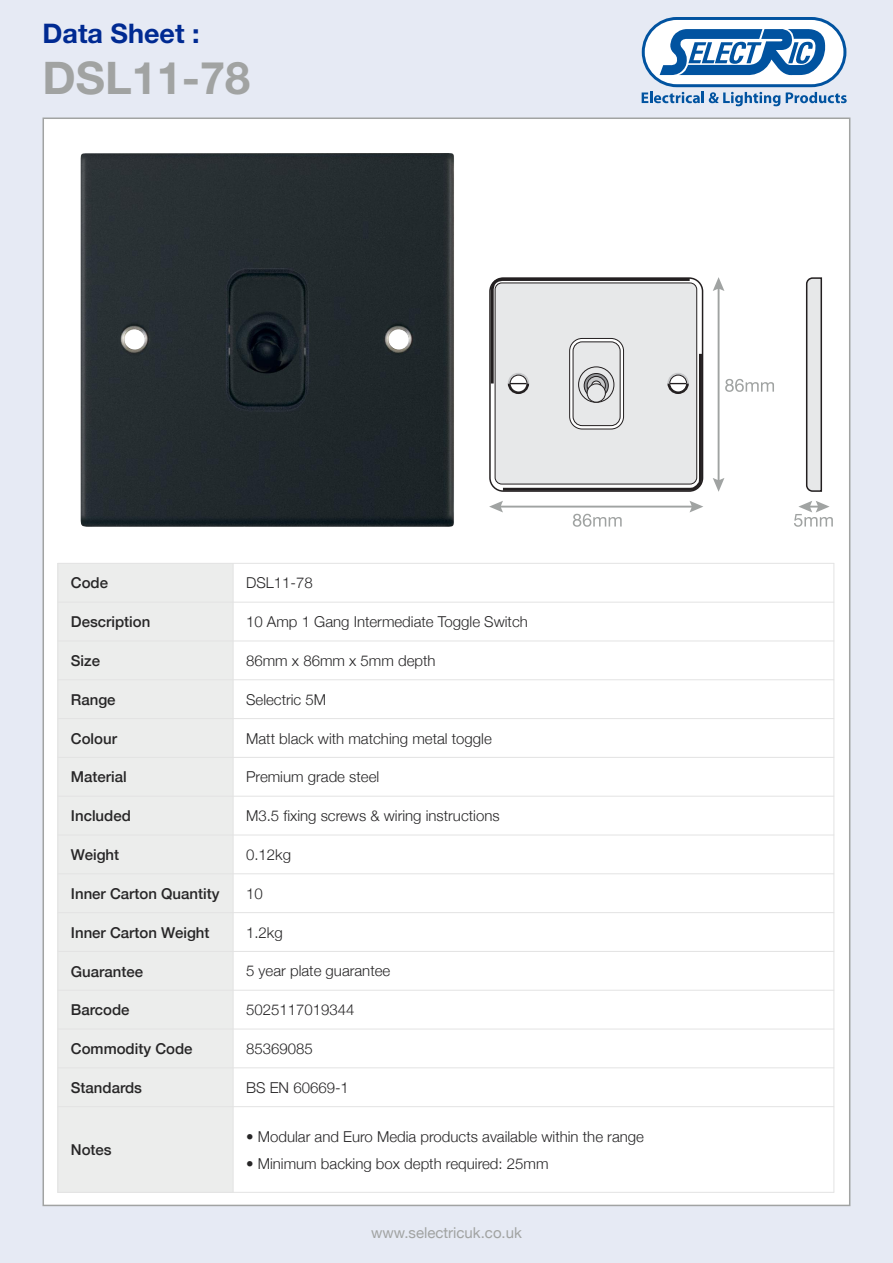
<style>
.page{position:relative;width:893px;height:1263px;background:#e6eaf4}
.page>*{position:absolute;margin:0;border:0;box-sizing:border-box;transform-origin:0 0}
.t1{font:700 45px "Helvetica Neue";color:#a1a3a2}
.t2{font:700 27px "Helvetica Neue";color:#002a92}
.t3{font:300 15px "Helvetica Neue";color:#272627}
.t4{font:500 15px "Helvetica Neue";color:#272627}
.t5{font:15px "Helvetica Neue";color:#a1a3a2}
</style>
<div class="page">
<div style="left:44px;top:119px;width:805px;height:1086px;background:#fff"></div>
<svg style="left:642px;top:17px;width:205px;height:89px"></svg>
<div style="left:58px;top:563px;width:175px;height:39px;background:#ecedec"></div>
<div style="left:58px;top:602px;width:175px;height:39px;background:#ecedec"></div>
<div style="left:58px;top:641px;width:175px;height:39px;background:#ecedec"></div>
<div style="left:58px;top:680px;width:175px;height:38px;background:#ecedec"></div>
<div style="left:58px;top:718px;width:175px;height:39px;background:#ecedec"></div>
<div style="left:58px;top:757px;width:175px;height:39px;background:#ecedec"></div>
<div style="left:58px;top:796px;width:175px;height:39px;background:#ecedec"></div>
<div style="left:58px;top:835px;width:175px;height:39px;background:#ecedec"></div>
<div style="left:58px;top:874px;width:175px;height:39px;background:#ecedec"></div>
<div style="left:58px;top:913px;width:175px;height:38px;background:#ecedec"></div>
<div style="left:58px;top:951px;width:175px;height:39px;background:#ecedec"></div>
<div style="left:58px;top:990px;width:175px;height:39px;background:#ecedec"></div>
<div style="left:58px;top:1029px;width:175px;height:39px;background:#ecedec"></div>
<div style="left:58px;top:1068px;width:175px;height:39px;background:#ecedec"></div>
<div style="left:58px;top:1107px;width:175px;height:85px;background:#ecedec"></div>
<hr style="left:58px;top:563px;width:1px;height:629px;background:#e3e3e3">
<hr style="left:233px;top:563px;width:1px;height:629px;background:#e3e3e3">
<hr style="left:834px;top:563px;width:1px;height:629px;background:#e3e3e3">
<hr style="left:58px;top:563px;width:776px;height:1px;background:#e3e3e3">
<hr style="left:58px;top:602px;width:776px;height:1px;background:#e3e3e3">
<hr style="left:58px;top:641px;width:776px;height:1px;background:#e3e3e3">
<hr style="left:58px;top:679px;width:776px;height:1px;background:#e3e3e3">
<hr style="left:58px;top:718px;width:776px;height:1px;background:#e3e3e3">
<hr style="left:58px;top:757px;width:776px;height:1px;background:#e3e3e3">
<hr style="left:58px;top:796px;width:776px;height:1px;background:#e3e3e3">
<hr style="left:58px;top:835px;width:776px;height:1px;background:#e3e3e3">
<hr style="left:58px;top:873px;width:776px;height:1px;background:#e3e3e3">
<hr style="left:58px;top:912px;width:776px;height:1px;background:#e3e3e3">
<hr style="left:58px;top:951px;width:776px;height:1px;background:#e3e3e3">
<hr style="left:58px;top:990px;width:776px;height:1px;background:#e3e3e3">
<hr style="left:58px;top:1029px;width:776px;height:1px;background:#e3e3e3">
<hr style="left:58px;top:1067px;width:776px;height:1px;background:#e3e3e3">
<hr style="left:58px;top:1106px;width:776px;height:1px;background:#e3e3e3">
<hr style="left:58px;top:1192px;width:776px;height:1px;background:#e3e3e3">
<svg style="left:713px;top:277px;width:61px;height:215px"></svg>
<svg style="left:489px;top:501px;width:214px;height:26px"></svg>
<svg style="left:794px;top:501px;width:39px;height:26px"></svg>
<svg style="left:806px;top:277px;width:17px;height:215px;background:#c4c4c5"></svg>
<svg style="left:489px;top:277px;width:214px;height:215px;background:#d5d5d6"></svg>
<img style="left:81px;top:153px;width:373px;height:374px">
<h2 class="t2" style="left:43px;top:17px;width:159px">Data Sheet :</h2>
<h1 class="t1" style="left:43px;top:50px;width:209px">DSL11-78</h1>
<p class="t4" style="left:71px;top:574px;width:39px">Code</p>
<p class="t3" style="left:246px;top:574px;width:68px">DSL11-78</p>
<p class="t4" style="left:71px;top:613px;width:81px">Description</p>
<p class="t3" style="left:246px;top:613px;width:283px">10 Amp 1 Gang Intermediate Toggle Switch</p>
<p class="t4" style="left:71px;top:651px;width:31px">Size</p>
<p class="t3" style="left:246px;top:651px;width:191px">86mm x 86mm x 5mm depth</p>
<p class="t4" style="left:71px;top:690px;width:46px">Range</p>
<p class="t3" style="left:246px;top:690px;width:82px">Selectric 5M</p>
<p class="t4" style="left:71px;top:729px;width:48px">Colour</p>
<p class="t3" style="left:246px;top:729px;width:247px">Matt black with matching metal toggle</p>
<p class="t4" style="left:71px;top:768px;width:57px">Material</p>
<p class="t3" style="left:246px;top:768px;width:135px">Premium grade steel</p>
<p class="t4" style="left:71px;top:807px;width:62px">Included</p>
<p class="t3" style="left:246px;top:807px;width:255px">M3.5 fixing screws &amp; wiring instructions</p>
<p class="t4" style="left:71px;top:845px;width:50px">Weight</p>
<p class="t3" style="left:246px;top:845px;width:47px">0.12kg</p>
<p class="t4" style="left:71px;top:884px;width:150px">Inner Carton Quantity</p>
<p class="t3" style="left:246px;top:884px;width:18px">10</p>
<p class="t4" style="left:71px;top:923px;width:140px">Inner Carton Weight</p>
<p class="t3" style="left:246px;top:923px;width:38px">1.2kg</p>
<p class="t4" style="left:71px;top:962px;width:74px">Guarantee</p>
<p class="t3" style="left:246px;top:962px;width:146px">5 year plate guarantee</p>
<p class="t4" style="left:71px;top:1001px;width:60px">Barcode</p>
<p class="t3" style="left:246px;top:1001px;width:110px">5025117019344</p>
<p class="t4" style="left:71px;top:1039px;width:123px">Commodity Code</p>
<p class="t3" style="left:246px;top:1039px;width:68px">85369085</p>
<p class="t4" style="left:71px;top:1078px;width:73px">Standards</p>
<p class="t3" style="left:246px;top:1078px;width:104px">BS EN 60669-1</p>
<p class="t4" style="left:71px;top:1140px;width:42px">Notes</p>
<p class="t3" style="left:246px;top:1127px;width:399px">• Modular and Euro Media products available within the range</p>
<p class="t3" style="left:246px;top:1154px;width:304px">• Minimum backing box depth required: 25mm</p>
<p class="t5" style="left:371px;top:1224px;width:152px">www.selectricuk.co.uk</p>
</div>
